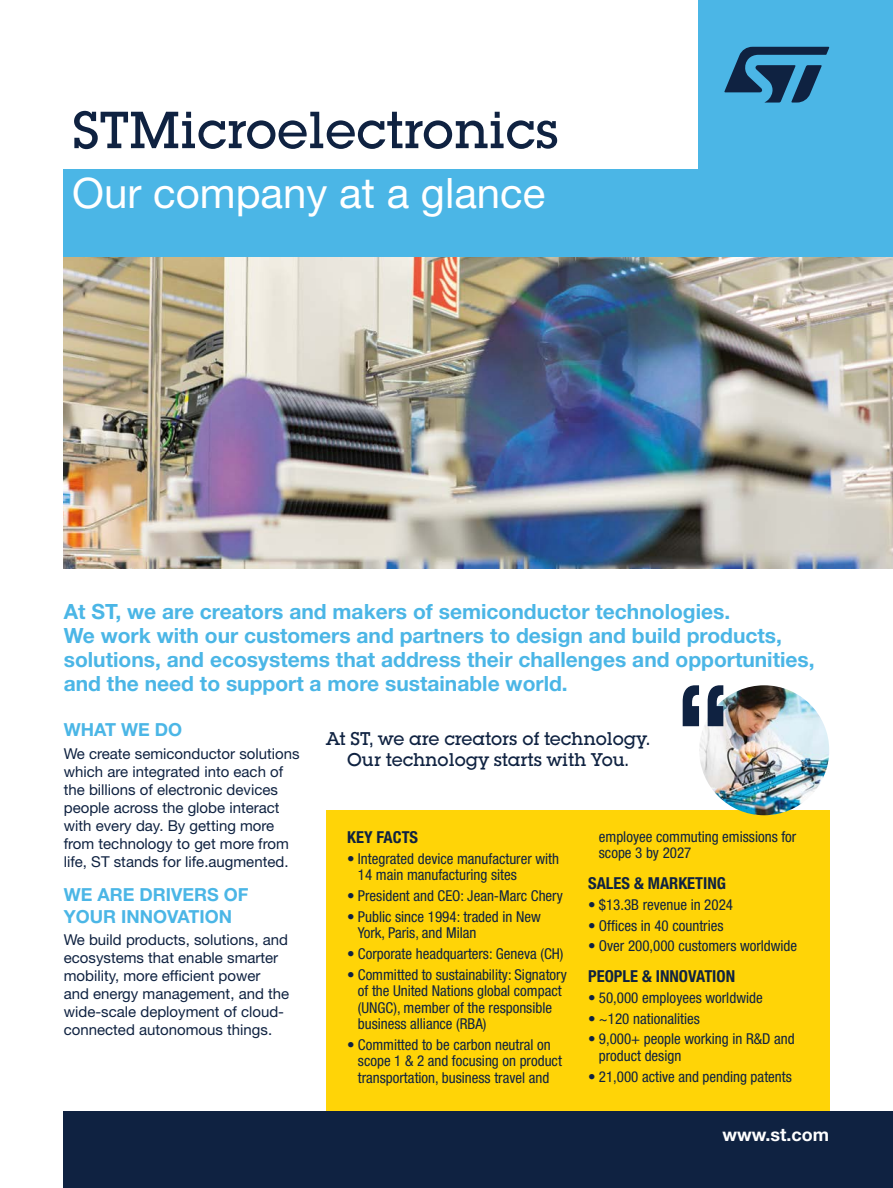
<style>
.page{position:relative;width:893px;height:1188px;background:#fff}
.page>*{position:absolute;margin:0;border:0;box-sizing:border-box;transform-origin:0 0}
.t1{font:500 51px "Lubalin Graph Std";color:#0f2241}
.t2{font:42px "Helvetica Neue LT Std";color:#fff}
.t3{font:700 21px/24px "Helvetica Neue LT Std";color:#4bb6e6}
.t4{font:500 18px/21px "Lubalin Graph Std";color:#0f2241;text-align:center}
.t5{font:700 18px/21.6px "Helvetica Neue LT Std";color:#4bb6e6}
.t6{font:700 18px "Helvetica Neue LT Std";color:#fff}
.t7{font:700 condensed 16.5px "Helvetica Neue LT Std";color:#0f2241}
.t8{font:condensed 15px/16.5px "Helvetica Neue LT Std";color:#0f2241}
.t9{font:15px/18px "Helvetica Neue LT Std";color:#0f2241}
</style>
<div class="page">
<div style="left:698px;top:0;width:195px;height:529px;background:#4bb6e6"></div>
<div style="left:64px;top:169px;width:744px;height:88px;background:#4bb6e6"></div>
<svg style="left:724px;top:47px;width:105px;height:56px"></svg>
<img style="left:64px;top:258px;width:829px;height:310px">
<div style="left:326px;top:810px;width:503px;height:330px;background:#ffd407"></div>
<div style="left:64px;top:1111px;width:829px;height:77px;background:#0f2241"></div>
<img style="left:699px;top:685px;width:130px;height:130px;border-radius:65px">
<svg style="left:683px;top:685px;width:40px;height:41px"></svg>
<h1 class="t1" style="left:72px;top:98px;width:488px">STMicroelectronics</h1>
<h2 class="t2" style="left:72px;top:168px;width:475px">Our company at a glance</h2>
<p class="t3" style="left:64px;top:599px;width:752px">At ST, we are creators and makers of semiconductor technologies.<br>We work with our customers and partners to design and build products, solutions, and ecosystems that address their challenges and opportunities, and the need to support a more sustainable world.</p>
<p class="t5" style="left:64px;top:719px;width:120px">WHAT WE DO</p>
<p class="t9" style="left:64px;top:744px;width:237px">We create semiconductor solutions which are integrated into each of the billions of electronic devices people across the globe interact with every day. By getting more from technology to get more from life, ST stands for life.augmented.</p>
<p class="t5" style="left:64px;top:883px;width:186px">WE ARE DRIVERS OF<br>YOUR INNOVATION</p>
<p class="t9" style="left:64px;top:930px;width:227px">We build products, solutions, and ecosystems that enable smarter mobility, more efficient power and energy management, and the wide-scale deployment of cloud&shy;connected autonomous things.</p>
<p class="t4" style="left:326px;top:728px;width:325px">At ST, we are creators of technology.<br>Our technology starts with You.</p>
<p class="t7" style="left:347px;top:827px;width:72px">KEY FACTS</p>
<p class="t8" style="left:358px;top:850px;width:203px;text-indent:-11px">• Integrated device manufacturer with<br>14 main manufacturing sites</p>
<p class="t8" style="left:347px;top:887px;width:217px">• President and CEO: Jean-Marc Chery</p>
<p class="t8" style="left:358px;top:908px;width:184px;text-indent:-11px">• Public since 1994: traded in New<br>York, Paris, and Milan</p>
<p class="t8" style="left:347px;top:945px;width:218px">• Corporate headquarters: Geneva (CH)</p>
<p class="t8" style="left:358px;top:966px;width:211px;text-indent:-11px">• Committed to sustainability: Signatory of the United Nations global compact (UNGC), member of the responsible business alliance (RBA)</p>
<p class="t8" style="left:358px;top:1036px;width:205px;text-indent:-11px">• Committed to be carbon neutral on scope 1 &amp; 2 and focusing on product transportation, business travel and</p>
<p class="t8" style="left:599px;top:828px;width:199px">employee commuting emissions for scope 3 by 2027</p>
<p class="t7" style="left:588px;top:873px;width:139px">SALES &amp; MARKETING</p>
<p class="t8" style="left:588px;top:896px;width:146px">• $13.3B revenue in 2024</p>
<p class="t8" style="left:588px;top:917px;width:137px">• Offices in 40 countries</p>
<p class="t8" style="left:588px;top:938px;width:210px">• Over 200,000 customers worldwide</p>
<p class="t7" style="left:588px;top:966px;width:148px">PEOPLE &amp; INNOVATION</p>
<p class="t8" style="left:588px;top:989px;width:176px">• 50,000 employees worldwide</p>
<p class="t8" style="left:588px;top:1010px;width:113px">• ~120 nationalities</p>
<p class="t8" style="left:599px;top:1031px;width:197px;text-indent:-11px">• 9,000+ people working in R&amp;D and product design</p>
<p class="t8" style="left:588px;top:1068px;width:205px">• 21,000 active and pending patents</p>
<p class="t6" style="left:723px;top:1124px;width:108px">www.st.com</p>
</div>
